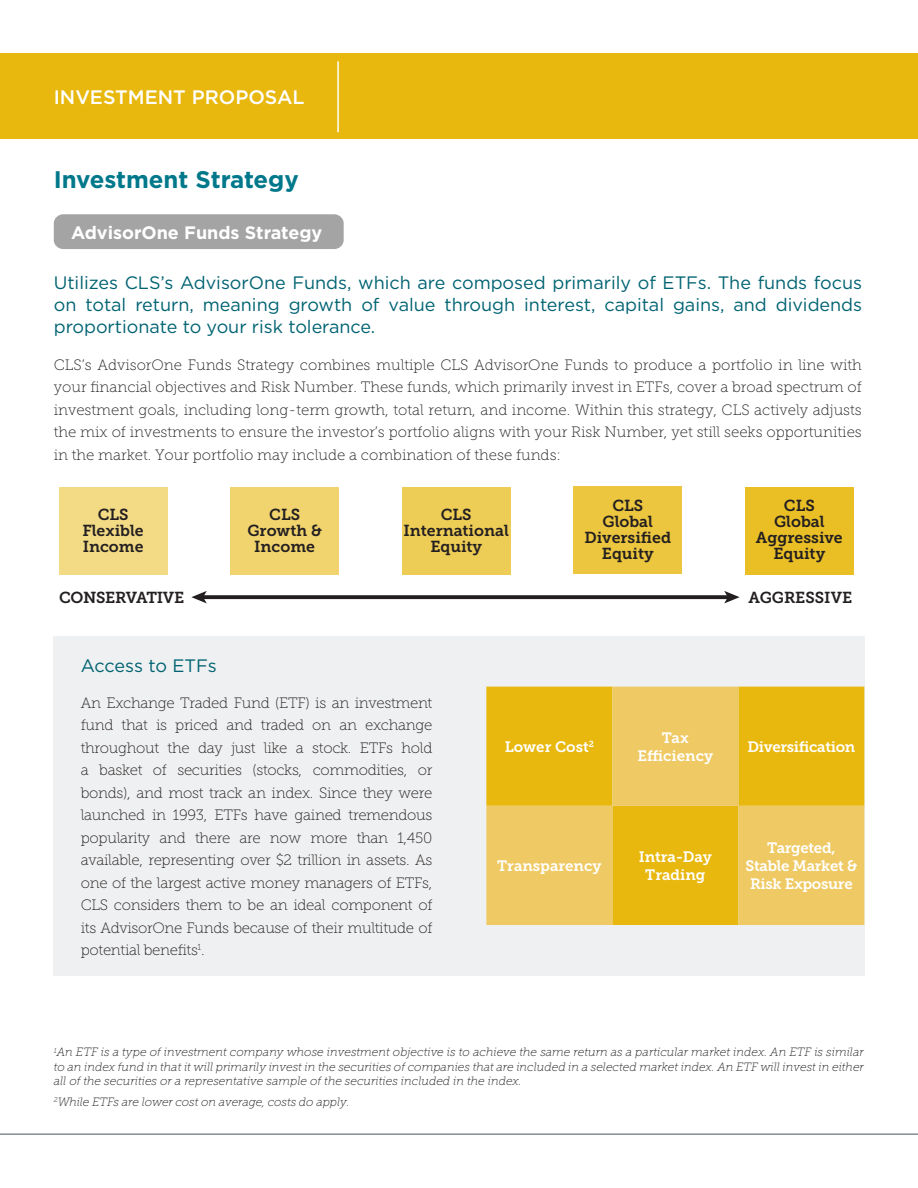
<style>
.page{position:relative;width:918px;height:1188px;background:#fff}
.page>*{position:absolute;margin:0;border:0;box-sizing:border-box;transform-origin:0 0}
.t1{font:700 24px "Gotham";color:#00788b}
.t2{font:500 19.5px "Gotham";color:#fff}
.t3{font:18px/21.6px "Gotham";color:#006372;text-align:justify}
.t4{font:700 18px "Gotham";color:#fff}
.t5{font:15.9px/15.9px "Museo Slab 700";color:#231f20;text-align:center}
.t6{font:15px/22.5px "Museo Slab 100";letter-spacing:-.01em;color:#231f20;text-align:justify}
.t7{font:15px/18px "Museo Slab 700";color:#fff;text-align:center}
.t8{font:15px/18px "Museo Slab 700";letter-spacing:-.02em;color:#fff;text-align:center}
.t9{font:italic 12px/14.4px "Museo Slab 100";color:#231f20;text-align:justify}
</style>
<div class="page">
<div style="left:0;top:53px;width:918px;height:86px;background:#e8b80e"></div>
<hr style="left:337px;top:61px;width:2px;height:71px;background:#fff">
<div style="left:54px;top:214px;width:290px;height:35px;background:#a5a4a4;border-radius:9px"></div>
<div style="left:231px;top:487px;width:108px;height:88px;background:#f1d46e"></div>
<div style="left:574px;top:486px;width:108px;height:88px;background:#ecc63e"></div>
<div style="left:745px;top:487px;width:109px;height:88px;background:#eabf26"></div>
<svg style="left:207px;top:595px;width:517px;height:4px;background:#2f2b2c"></svg>
<svg style="left:191px;top:591px;width:16px;height:12px"></svg>
<svg style="left:724px;top:591px;width:16px;height:12px"></svg>
<div style="left:59px;top:487px;width:108px;height:88px;background:#f3db86"></div>
<div style="left:402px;top:487px;width:108px;height:88px;background:#eecd56"></div>
<div style="left:54px;top:636px;width:811px;height:339px;background:#eff0f1"></div>
<svg style="left:486px;top:687px;width:378px;height:238px;background:#ebc039"></svg>
<hr style="left:0;top:1133px;width:918px;height:2px;background:#868a8e">
<h2 class="t2" style="left:54px;top:84px;width:252px">INVESTMENT PROPOSAL</h2>
<h1 class="t1" style="left:54px;top:164px;width:247px">Investment Strategy</h1>
<p class="t4" style="left:71px;top:221px;width:253px">AdvisorOne Funds Strategy</p>
<p class="t3" style="left:54px;top:272px;width:810px">Utilizes CLS’s AdvisorOne Funds, which are composed primarily of ETFs. The funds focus on total return, meaning growth of value through interest, capital gains, and dividends proportionate to your risk tolerance.</p>
<p class="t6" style="left:54px;top:353px;width:810px">CLS’s AdvisorOne Funds Strategy combines multiple CLS AdvisorOne Funds to produce a portfolio in line with your financial objectives and Risk Number. These funds, which primarily invest in ETFs, cover a broad spectrum of investment goals, including long-term growth, total return, and income. Within this strategy, CLS actively adjusts the mix of investments to ensure the investor’s portfolio aligns with your Risk Number, yet still seeks opportunities in the market. Your portfolio may include a combination of these funds:</p>
<p class="t5" style="left:247px;top:507px;width:76px">CLS<br>Growth &amp;<br>Income</p>
<p class="t5" style="left:584px;top:498px;width:88px">CLS<br>Global<br>Diversified<br>Equity</p>
<p class="t5" style="left:756px;top:498px;width:88px">CLS<br>Global<br>Aggressive<br>Equity</p>
<p class="t5" style="left:82px;top:507px;width:63px">CLS<br>Flexible<br>Income</p>
<p class="t5" style="left:404px;top:507px;width:107px">CLS<br>International<br>Equity</p>
<p class="t5" style="left:59px;top:590px;width:127px">CONSERVATIVE</p>
<p class="t5" style="left:748px;top:590px;width:105px">AGGRESSIVE</p>
<p class="t3" style="left:81px;top:654px;width:137px">Access to ETFs</p>
<p class="t6" style="left:81px;top:691px;width:353px">An Exchange Traded Fund (ETF) is an investment fund that is priced and traded on an exchange throughout the day just like a stock. ETFs hold a basket of securities (stocks, commodities, or bonds), and most track an index. Since they were launched in 1993, ETFs have gained tremendous popularity and there are now more than 1,450 available, representing over $2 trillion in assets. As one of the largest active money managers of ETFs, CLS considers them to be an ideal component of its AdvisorOne Funds because of their multitude of potential benefits<sup>1</sup>.</p>
<p class="t7" style="left:505px;top:738px;width:91px">Lower Cost<sup>2</sup></p>
<p class="t7" style="left:638px;top:729px;width:77px">Tax<br>Efficiency</p>
<p class="t8" style="left:747px;top:738px;width:109px">Diversification</p>
<p class="t7" style="left:497px;top:857px;width:106px">Transparency</p>
<p class="t7" style="left:639px;top:848px;width:75px">Intra-Day<br>Trading</p>
<p class="t8" style="left:745px;top:839px;width:113px">Targeted,<br>Stable Market &amp;<br>Risk Exposure</p>
<p class="t9" style="left:54px;top:1045px;width:812px"><sup>1</sup>An ETF is a type of investment company whose investment objective is to achieve the same return as a particular market index. An ETF is similar to an index fund in that it will primarily invest in the securities of companies that are included in a selected market index. An ETF will invest in either all of the securities or a representative sample of the securities included in the index.</p>
<p class="t9" style="left:54px;top:1095px;width:297px"><sup>2</sup>While ETFs are lower cost on average, costs do apply.</p>
</div>
